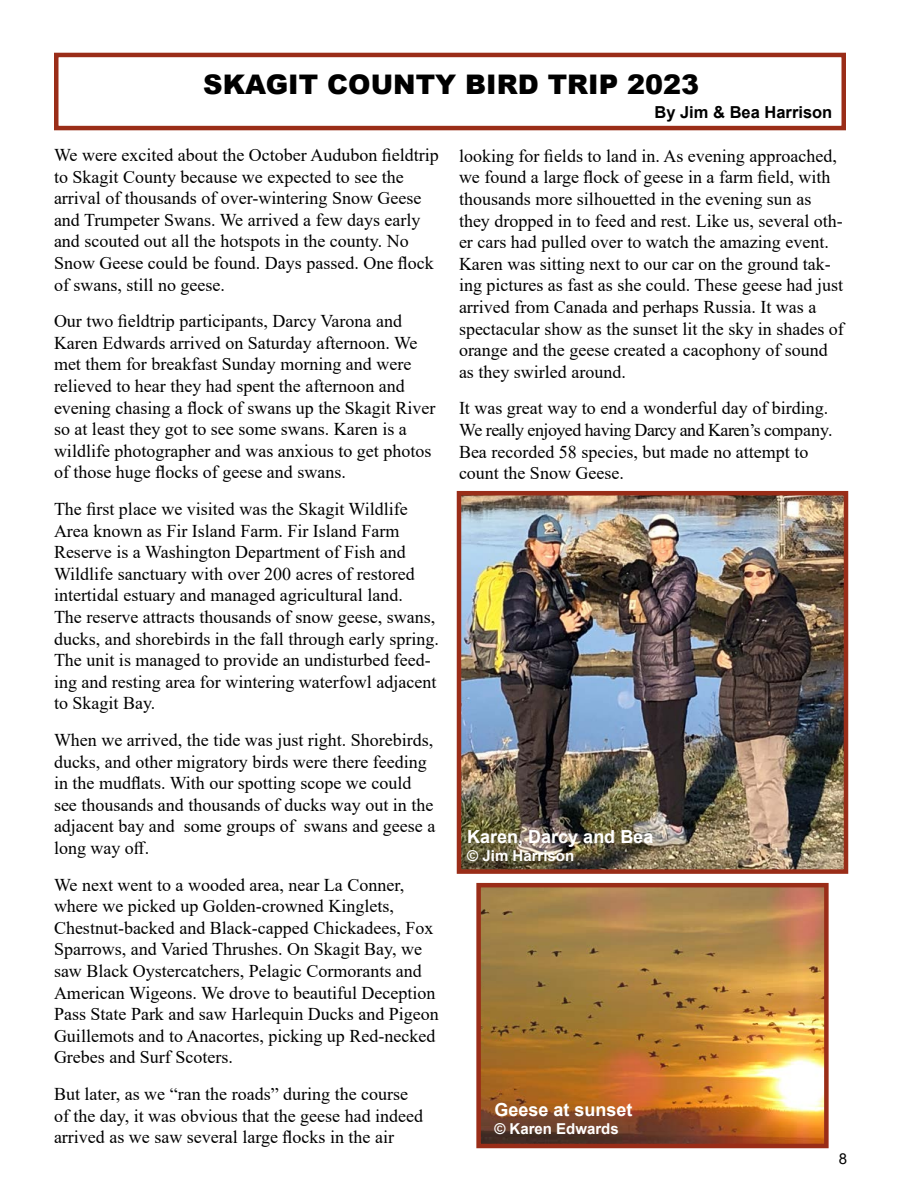
<style>
.page{position:relative;width:900px;height:1200px;background:#fff}
.page>*{position:absolute;margin:0;border:0;box-sizing:border-box;transform-origin:0 0}
.t1{font:900 27px "Arial";color:#000}
.t2{font:18px/21.6px "Times New Roman";color:#000}
.t3{font:700 18px "Arial";color:#fff}
.t4{font:700 16.5px "Arial";color:#000}
.t5{font:700 15px "Arial";color:#fff}
.t6{font:15px "Arial";color:#000}
</style>
<div class="page">
<div style="left:54px;top:53px;width:792px;height:77px;border:4px solid #9a2d18"></div>
<img style="left:462px;top:496px;width:381px;height:373px">
<div style="left:457px;top:491px;width:391px;height:383px;border:4px solid #9a2d18"></div>
<img style="left:481px;top:888px;width:343px;height:255px">
<div style="left:476px;top:883px;width:353px;height:265px;border:4px solid #9a2d18"></div>
<h1 class="t1" style="left:203px;top:65px;width:497px">SKAGIT COUNTY BIRD TRIP 2023</h1>
<p class="t4" style="left:654px;top:100px;width:179px">By Jim &amp; Bea Harrison</p>
<p class="t2" style="left:54px;top:144px;width:386px">We were excited about the October Audubon fieldtrip to Skagit County because we expected to see the arrival of thousands of over-wintering Snow Geese and Trumpeter Swans. We arrived a few days early and scouted out all the hotspots in the county. No Snow Geese could be found. Days passed. One flock of swans, still no geese.</p>
<p class="t2" style="left:54px;top:310px;width:383px">Our two fieldtrip participants, Darcy Varona and Karen Edwards arrived on Saturday afternoon. We met them for breakfast Sunday morning and were relieved to hear they had spent the afternoon and evening chasing a flock of swans up the Skagit River so at least they got to see some swans. Karen is a wildlife photographer and was anxious to get photos of those huge flocks of geese and swans.</p>
<p class="t2" style="left:54px;top:498px;width:386px">The first place we visited was the Skagit Wildlife Area known as Fir Island Farm. Fir Island Farm Reserve is a Washington Department of Fish and Wildlife sanctuary with over 200 acres of restored intertidal estuary and managed agricultural land.<br>The reserve attracts thousands of snow geese, swans, ducks, and shorebirds in the fall through early spring.<br>The unit is managed to provide an undisturbed feed&shy;ing and resting area for wintering waterfowl adjacent to Skagit Bay.</p>
<p class="t2" style="left:54px;top:729px;width:383px">When we arrived, the tide was just right. Shorebirds, ducks, and other migratory birds were there feeding in the mudflats. With our spotting scope we could see thousands and thousands of ducks way out in the adjacent bay and some groups of swans and geese a long way off.</p>
<p class="t2" style="left:54px;top:873px;width:386px">We next went to a wooded area, near La Conner, where we picked up Golden-crowned Kinglets, Chestnut-backed and Black-capped Chickadees, Fox Sparrows, and Varied Thrushes. On Skagit Bay, we saw Black Oystercatchers, Pelagic Cormorants and American Wigeons. We drove to beautiful Deception Pass State Park and saw Harlequin Ducks and Pigeon Guillemots and to Anacortes, picking up Red-necked Grebes and Surf Scoters.</p>
<p class="t2" style="left:54px;top:1083px;width:371px">But later, as we “ran the roads” during the course of the day, it was obvious that the geese had indeed arrived as we saw several large flocks in the air</p>
<p class="t2" style="left:459px;top:144px;width:386px">looking for fields to land in. As evening approached, we found a large flock of geese in a farm field, with thousands more silhouetted in the evening sun as they dropped in to feed and rest. Like us, several oth&shy;er cars had pulled over to watch the amazing event.<br>Karen was sitting next to our car on the ground tak&shy;ing pictures as fast as she could. These geese had just arrived from Canada and perhaps Russia. It was a spectacular show as the sunset lit the sky in shades of orange and the geese created a cacophony of sound as they swirled around.</p>
<p class="t2" style="left:459px;top:397px;width:375px">It was great way to end a wonderful day of birding.<br>We really enjoyed having Darcy and Karen’s company.<br>Bea recorded 58 species, but made no attempt to count the Snow Geese.</p>
<p class="t3" style="left:467px;top:824px;width:188px">Karen, Darcy and Bea</p>
<p class="t5" style="left:467px;top:846px;width:108px">© Jim Harrison</p>
<p class="t3" style="left:494px;top:1097px;width:140px">Geese at sunset</p>
<p class="t5" style="left:494px;top:1118px;width:126px">© Karen Edwards</p>
<p class="t6" style="left:839px;top:1149px;width:10px">8</p>
</div>
